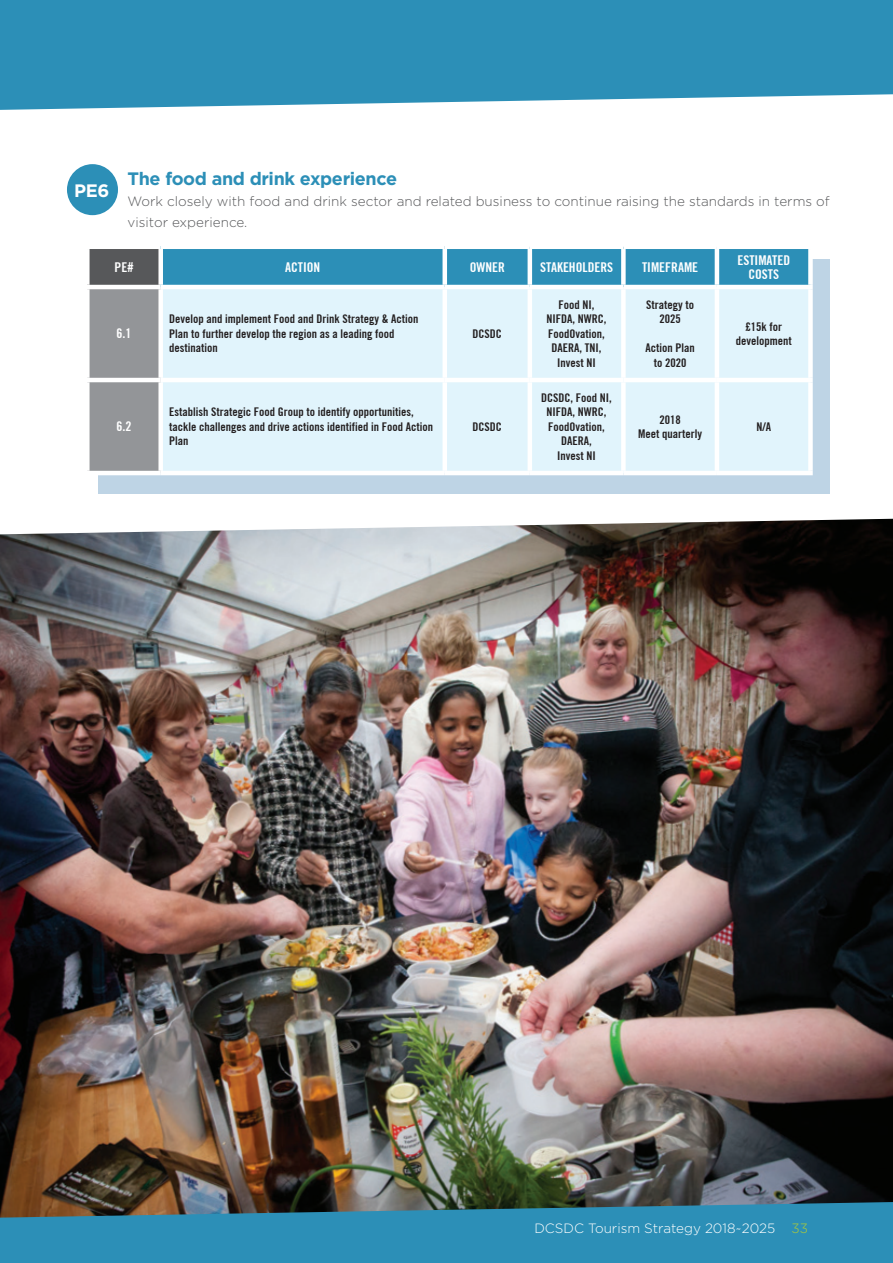
<style>
.page{position:relative;width:893px;height:1263px;background:#fff}
.page>*{position:absolute;margin:0;border:0;box-sizing:border-box;transform-origin:0 0}
.t1{font:700 18px "Gotham";letter-spacing:-.02em;color:#2c8fb7}
.t2{font:700 18px "Gotham";color:#fff}
.t3{font:300 13.5px/21px "Gotham";color:#57585a}
.t4{font:700 condensed 13.5px/13.5px "Trade Gothic No.20";color:#fff;text-align:center}
.t5{font:300 13.5px "Gotham";color:#fff}
.t6{font:700 condensed 12px/14.4px "Trade Gothic No.20";color:#231f20;text-align:center}
.s1{color:#aecb36}
</style>
<div class="page">
<img style="left:0;top:519px;width:893px;height:683px">
<div style="left:98px;top:259px;width:731px;height:235px;background:#bed4e5"></div>
<div style="left:87px;top:247px;width:74px;height:40px;background:#57585a"></div>
<div style="left:161px;top:247px;width:284px;height:40px;background:#2c8fb7"></div>
<div style="left:447px;top:249px;width:361px;height:36px;background:#2c8fb7"></div>
<div style="left:90px;top:289px;width:68px;height:182px;background:#939598"></div>
<div style="left:163px;top:289px;width:645px;height:182px;background:#e1f4fc"></div>
<div style="left:85px;top:244px;width:76px;height:5px;background:#fff"></div>
<div style="left:85px;top:249px;width:5px;height:36px;background:#fff"></div>
<div style="left:161px;top:244px;width:284px;height:5px;background:#fff"></div>
<div style="left:158px;top:249px;width:5px;height:36px;background:#fff"></div>
<hr style="left:443px;top:249px;width:4px;height:36px;background:#fff">
<hr style="left:528px;top:249px;width:4px;height:36px;background:#fff">
<div style="left:621px;top:249px;width:5px;height:36px;background:#fff"></div>
<hr style="left:715px;top:249px;width:4px;height:36px;background:#fff">
<div style="left:808px;top:249px;width:5px;height:36px;background:#fff"></div>
<hr style="left:85px;top:285px;width:76px;height:4px;background:#fff">
<hr style="left:161px;top:285px;width:284px;height:4px;background:#fff">
<div style="left:158px;top:289px;width:5px;height:89px;background:#fff"></div>
<hr style="left:445px;top:285px;width:85px;height:4px;background:#fff">
<hr style="left:443px;top:289px;width:4px;height:89px;background:#fff">
<hr style="left:530px;top:285px;width:93px;height:4px;background:#fff">
<hr style="left:528px;top:289px;width:4px;height:89px;background:#fff">
<hr style="left:623px;top:285px;width:94px;height:4px;background:#fff">
<div style="left:621px;top:289px;width:5px;height:89px;background:#fff"></div>
<hr style="left:717px;top:285px;width:96px;height:4px;background:#fff">
<hr style="left:715px;top:289px;width:4px;height:89px;background:#fff">
<div style="left:808px;top:289px;width:5px;height:89px;background:#fff"></div>
<hr style="left:85px;top:378px;width:76px;height:4px;background:#fff">
<hr style="left:161px;top:378px;width:284px;height:4px;background:#fff">
<div style="left:158px;top:382px;width:5px;height:89px;background:#fff"></div>
<hr style="left:445px;top:378px;width:85px;height:4px;background:#fff">
<hr style="left:443px;top:382px;width:4px;height:89px;background:#fff">
<hr style="left:530px;top:378px;width:93px;height:4px;background:#fff">
<hr style="left:528px;top:382px;width:4px;height:89px;background:#fff">
<hr style="left:623px;top:378px;width:94px;height:4px;background:#fff">
<div style="left:621px;top:382px;width:5px;height:89px;background:#fff"></div>
<hr style="left:717px;top:378px;width:96px;height:4px;background:#fff">
<hr style="left:715px;top:382px;width:4px;height:89px;background:#fff">
<div style="left:808px;top:382px;width:5px;height:89px;background:#fff"></div>
<hr style="left:85px;top:471px;width:76px;height:4px;background:#fff">
<hr style="left:161px;top:471px;width:284px;height:4px;background:#fff">
<hr style="left:445px;top:471px;width:85px;height:4px;background:#fff">
<hr style="left:530px;top:471px;width:93px;height:4px;background:#fff">
<hr style="left:623px;top:471px;width:94px;height:4px;background:#fff">
<hr style="left:717px;top:471px;width:96px;height:4px;background:#fff">
<div style="left:67px;top:164px;width:51px;height:51px;background:#2c8fb7;border-radius:50%"></div>
<svg style="left:0;top:1202px;width:893px;height:61px;background:#3186a7"></svg>
<svg style="left:0;top:0;width:893px;height:110px;background:#3b97bc"></svg>
<h1 class="t1" style="left:128px;top:166px;width:271px">The food and drink experience</h1>
<p class="t3" style="left:128px;top:190px;width:704px">Work closely with food and drink sector and related business to continue raising the standards in terms of visitor experience.</p>
<p class="t4" style="left:115px;top:260px;width:20px">PE#</p>
<p class="t4" style="left:285px;top:260px;width:37px">ACTION</p>
<p class="t4" style="left:470px;top:260px;width:37px">OWNER</p>
<p class="t4" style="left:540px;top:260px;width:75px">STAKEHOLDERS</p>
<p class="t4" style="left:642px;top:260px;width:58px">TIMEFRAME</p>
<p class="t4" style="left:737px;top:253px;width:54px">ESTIMATED<br>COSTS</p>
<h1 class="t2" style="left:74px;top:179px;width:37px">PE6</h1>
<p class="t4" style="left:117px;top:327px;width:16px">6.1</p>
<p class="t4" style="left:117px;top:420px;width:16px">6.2</p>
<p class="t6" style="left:169px;top:312px;width:251px;text-align:left">Develop and implement Food and Drink Strategy &amp; Action<br>Plan to further develop the region as a leading food destination</p>
<p class="t6" style="left:169px;top:405px;width:265px;text-align:left">Establish Strategic Food Group to identify opportunities, tackle challenges and drive actions identified in Food Action<br>Plan</p>
<p class="t6" style="left:473px;top:326px;width:31px">DCSDC</p>
<p class="t6" style="left:473px;top:419px;width:31px">DCSDC</p>
<p class="t6" style="left:547px;top:297px;width:61px">Food NI,<br>NIFDA, NWRC,<br>FoodOvation,<br>DAERA, TNI,<br>Invest NI</p>
<p class="t6" style="left:646px;top:297px;width:49px">Strategy to<br>2025</p>
<p class="t6" style="left:645px;top:341px;width:51px">Action Plan to 2020</p>
<p class="t6" style="left:736px;top:319px;width:57px">£15k for development</p>
<p class="t6" style="left:541px;top:390px;width:72px">DCSDC, Food NI,<br>NIFDA, NWRC,<br>FoodOvation,<br>DAERA,<br>Invest NI</p>
<p class="t6" style="left:638px;top:412px;width:65px">2018<br>Meet quarterly</p>
<p class="t6" style="left:756px;top:419px;width:16px">N/A</p>
<p class="t5" style="left:534px;top:1220px;width:275px">DCSDC Tourism Strategy 2018~2025 <span class="s1">33</span></p>
</div>
